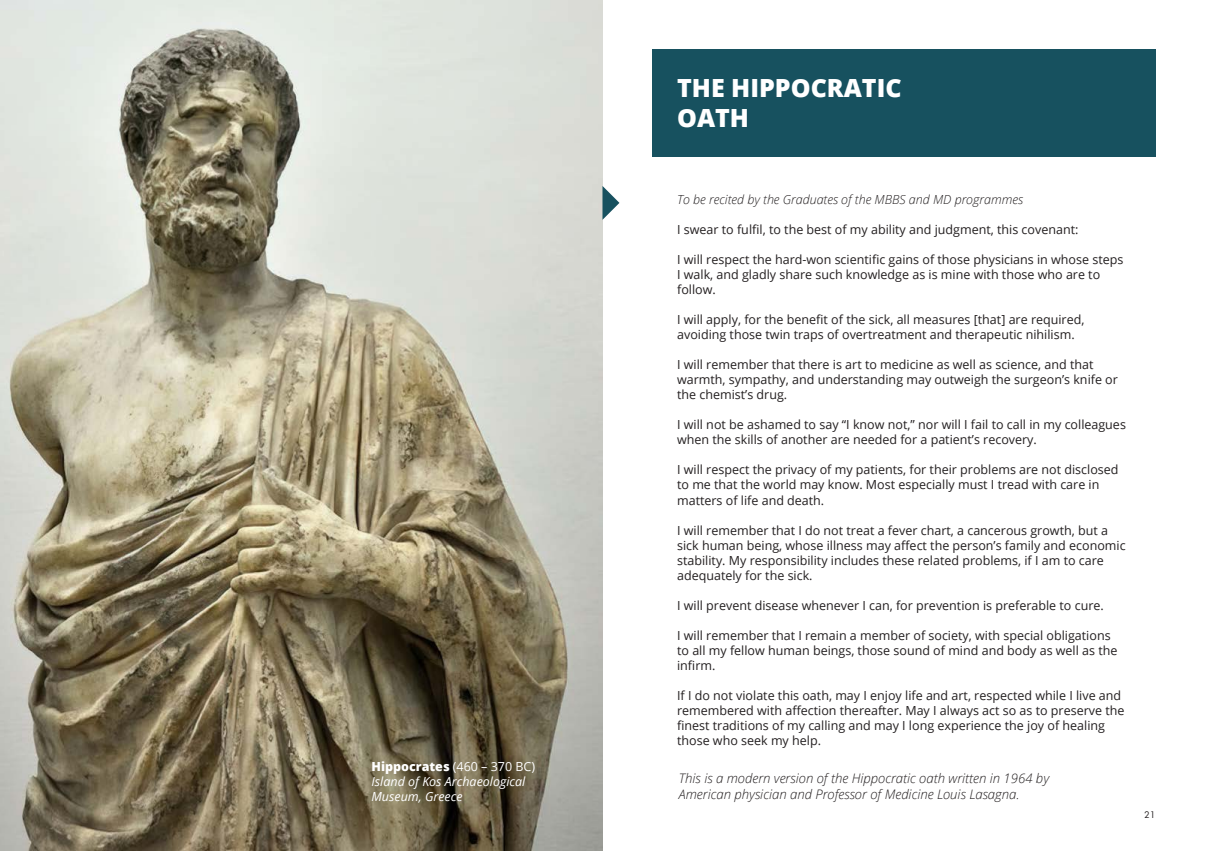
<style>
.page{position:relative;width:1205px;height:851px;background:#fff}
.page>*{position:absolute;margin:0;border:0;box-sizing:border-box;transform-origin:0 0}
.t1{font:800 25px "Open Sans";color:#fff}
.Main_text{font:italic 300 13.12px "Open Sans";color:#231f20}
.Main_text-2{font:12.5px/15px "Open Sans";color:#231f20}
.Main_text-3{font:italic 300 12.5px "Open Sans";color:#231f20}
.t2{font:italic 12.5px "Open Sans";color:#fff}
.t3{font:800 12.5px "Open Sans";color:#fff}
.t4{font:10px "Futura";color:#231f20}
.s1{font-weight:400}
</style>
<div class="page">
<img style="left:0;top:0;width:602px;height:850px">
<div style="left:652px;top:50px;width:503px;height:107px;background:#17515f"></div>
<svg style="left:602px;top:186px;width:17px;height:34px"></svg>
<p class="t3" style="left:371px;top:757px;width:165px">Hippocrates <span class="s1">(460 – 370 BC)</span></p>
<p class="t2" style="left:371px;top:773px;width:155px">Island of Kos Archaeological</p>
<p class="t2" style="left:371px;top:788px;width:93px">Museum, Greece</p>
<p class="t1" style="left:677px;top:69px;width:226px">THE HIPPOCRATIC</p>
<p class="t1" style="left:677px;top:99px;width:74px">OATH</p>
<p class="Main_text-3" style="left:677px;top:191px;width:347px">To be recited by the Graduates of the MBBS and MD programmes</p>
<p class="Main_text-2" style="left:677px;top:222px;width:403px">I swear to fulfil, to the best of my ability and judgment, this covenant:</p>
<p class="Main_text-2" style="left:677px;top:252px;width:448px">I will respect the hard-won scientific gains of those physicians in whose steps<br>I walk, and gladly share such knowledge as is mine with those who are to follow.</p>
<p class="Main_text-2" style="left:677px;top:312px;width:409px">I will apply, for the benefit of the sick, all measures [that] are required, avoiding those twin traps of overtreatment and therapeutic nihilism.</p>
<p class="Main_text-2" style="left:677px;top:357px;width:442px">I will remember that there is art to medicine as well as science, and that warmth, sympathy, and understanding may outweigh the surgeon’s knife or the chemist’s drug.</p>
<p class="Main_text-2" style="left:677px;top:417px;width:450px">I will not be ashamed to say “I know not,” nor will I fail to call in my colleagues when the skills of another are needed for a patient’s recovery.</p>
<p class="Main_text-2" style="left:677px;top:462px;width:443px">I will respect the privacy of my patients, for their problems are not disclosed to me that the world may know. Most especially must I tread with care in matters of life and death.</p>
<p class="Main_text-2" style="left:677px;top:522px;width:450px">I will remember that I do not treat a fever chart, a cancerous growth, but a sick human being, whose illness may affect the person’s family and economic stability. My responsibility includes these related problems, if I am to care adequately for the sick.</p>
<p class="Main_text-2" style="left:677px;top:597px;width:428px">I will prevent disease whenever I can, for prevention is preferable to cure.</p>
<p class="Main_text-2" style="left:677px;top:627px;width:442px">I will remember that I remain a member of society, with special obligations to all my fellow human beings, those sound of mind and body as well as the infirm.</p>
<p class="Main_text-2" style="left:677px;top:687px;width:449px">If I do not violate this oath, may I enjoy life and art, respected while I live and remembered with affection thereafter. May I always act so as to preserve the finest traditions of my calling and may I long experience the joy of healing those who seek my help.</p>
<p class="Main_text" style="left:679px;top:769px;width:372px">This is a modern version of the Hippocratic oath written in 1964 by</p>
<p class="Main_text" style="left:679px;top:784px;width:342px">American physician and Professor of Medicine Louis Lasagna.</p>
<p class="t4" style="left:1144px;top:808px;width:13px">21</p>
</div>
